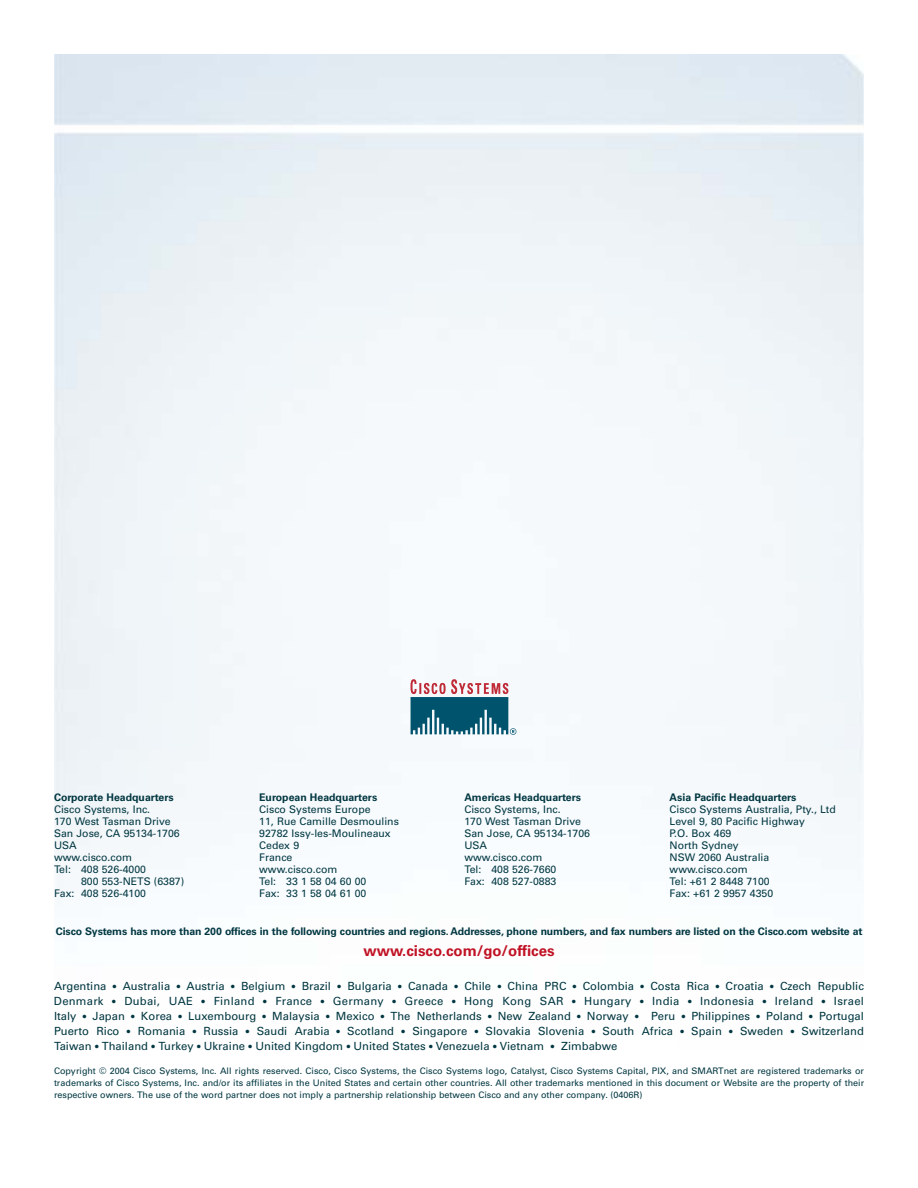
<style>
.page{position:relative;width:918px;height:1188px;background:#fff}
.page>*{position:absolute;margin:0;border:0;box-sizing:border-box;transform-origin:0 0}
.t1{font:700 15px "Univers";color:#c11225}
.t2{font:11.25px/15px "Univers";color:#013741;text-align:justify}
.t3{font:10.5px/12px "Univers";color:#013741}
.t4{font:700 10.5px "Univers";letter-spacing:-.01em;color:#013741}
.t5{font:9px/12px "Univers";color:#013741;text-align:justify}
.s1{font-size:9.75px}
</style>
<div class="page">
<img style="left:54px;top:54px;width:810px;height:840px">
<svg style="left:411px;top:679px;width:105px;height:55px"></svg>
<p class="t4" style="left:54px;top:794px;width:121px">Corporate Headquarters</p>
<p class="t3" style="left:54px;top:805px;width:127px">Cisco Systems, Inc.<br>170 West Tasman Drive<br>San Jose, CA 95134-1706<br>USA<br>www.cisco.com<br>Tel: 408 526-4000</p>
<p class="t3" style="left:54px;top:877px;width:132px;text-indent:27px">800 553-NETS (6387)<br>Fax: 408 526-4100</p>
<p class="t4" style="left:259px;top:794px;width:120px">European Headquarters</p>
<p class="t3" style="left:259px;top:805px;width:141px">Cisco Systems Europe<br>11, Rue Camille Desmoulins<br>92782 Issy-les-Moulineaux<br>Cedex 9<br>France<br>www.cisco.com<br>Tel: 33 1 58 04 60 00<br>Fax: 33 1 58 04 61 00</p>
<p class="t4" style="left:464px;top:794px;width:118px">Americas Headquarters</p>
<p class="t3" style="left:464px;top:805px;width:127px">Cisco Systems, Inc.<br>170 West Tasman Drive<br>San Jose, CA 95134-1706<br>USA<br>www.cisco.com<br>Tel: 408 526-7660<br>Fax: 408 527-0883</p>
<p class="t4" style="left:670px;top:794px;width:128px">Asia Pacific Headquarters</p>
<p class="t3" style="left:670px;top:805px;width:168px">Cisco Systems Australia, Pty., Ltd<br>Level 9, 80 Pacific Highway<br>P.O. Box 469<br>North Sydney<br>NSW 2060 Australia www.cisco.com<br>Tel: +61 2 8448 7100<br>Fax: +61 2 9957 4350</p>
<p class="t4" style="left:56px;top:928px;width:808px">Cisco Systems has more than 200 offices in the following countries and regions. Addresses, phone numbers, and fax numbers are listed on the Cisco.com website at</p>
<h1 class="t1" style="left:363px;top:946px;width:193px">www.cisco.com/go/offices</h1>
<p class="t2" style="left:54px;top:979px;width:812px">Argentina <span class="s1">•</span> Australia <span class="s1">•</span> Austria <span class="s1">•</span> Belgium <span class="s1">•</span> Brazil <span class="s1">•</span> Bulgaria <span class="s1">•</span> Canada <span class="s1">•</span> Chile <span class="s1">•</span> China PRC <span class="s1">•</span> Colombia <span class="s1">•</span> Costa Rica <span class="s1">•</span> Croatia <span class="s1">•</span> Czech Republic Denmark <span class="s1">•</span> Dubai, UAE <span class="s1">•</span> Finland <span class="s1">•</span> France <span class="s1">•</span> Germany <span class="s1">•</span> Greece <span class="s1">•</span> Hong Kong SAR <span class="s1">•</span> Hungary <span class="s1">•</span> India <span class="s1">•</span> Indonesia <span class="s1">•</span> Ireland <span class="s1">•</span> Israel Italy <span class="s1">•</span> Japan <span class="s1">•</span> Korea <span class="s1">•</span> Luxembourg <span class="s1">•</span> Malaysia <span class="s1">•</span> Mexico <span class="s1">•</span> The Netherlands <span class="s1">•</span> New Zealand <span class="s1">•</span> Norway <span class="s1">•</span> Peru <span class="s1">•</span> Philippines <span class="s1">•</span> Poland <span class="s1">•</span> Portugal Puerto Rico <span class="s1">•</span> Romania <span class="s1">•</span> Russia <span class="s1">•</span> Saudi Arabia <span class="s1">•</span> Scotland <span class="s1">•</span> Singapore <span class="s1">•</span> Slovakia Slovenia <span class="s1">•</span> South Africa <span class="s1">•</span> Spain <span class="s1">•</span> Sweden <span class="s1">•</span> Switzerland Taiwan <span class="s1">•</span> Thailand <span class="s1">•</span> Turkey <span class="s1">•</span> Ukraine <span class="s1">•</span> United Kingdom <span class="s1">•</span> United States <span class="s1">•</span> Venezuela <span class="s1">•</span> Vietnam <span class="s1">•</span> Zimbabwe</p>
<p class="t5" style="left:54px;top:1065px;width:812px">Copyright © 2004 Cisco Systems, Inc. All rights reserved. Cisco, Cisco Systems, the Cisco Systems logo, Catalyst, Cisco Systems Capital, PIX, and SMARTnet are registered trademarks or trademarks of Cisco Systems, Inc. and/or its affiliates in the United States and certain other countries. All other trademarks mentioned in this document or Website are the property of their respective owners. The use of the word partner does not imply a partnership relationship between Cisco and any other company. (0406R)</p>
</div>
